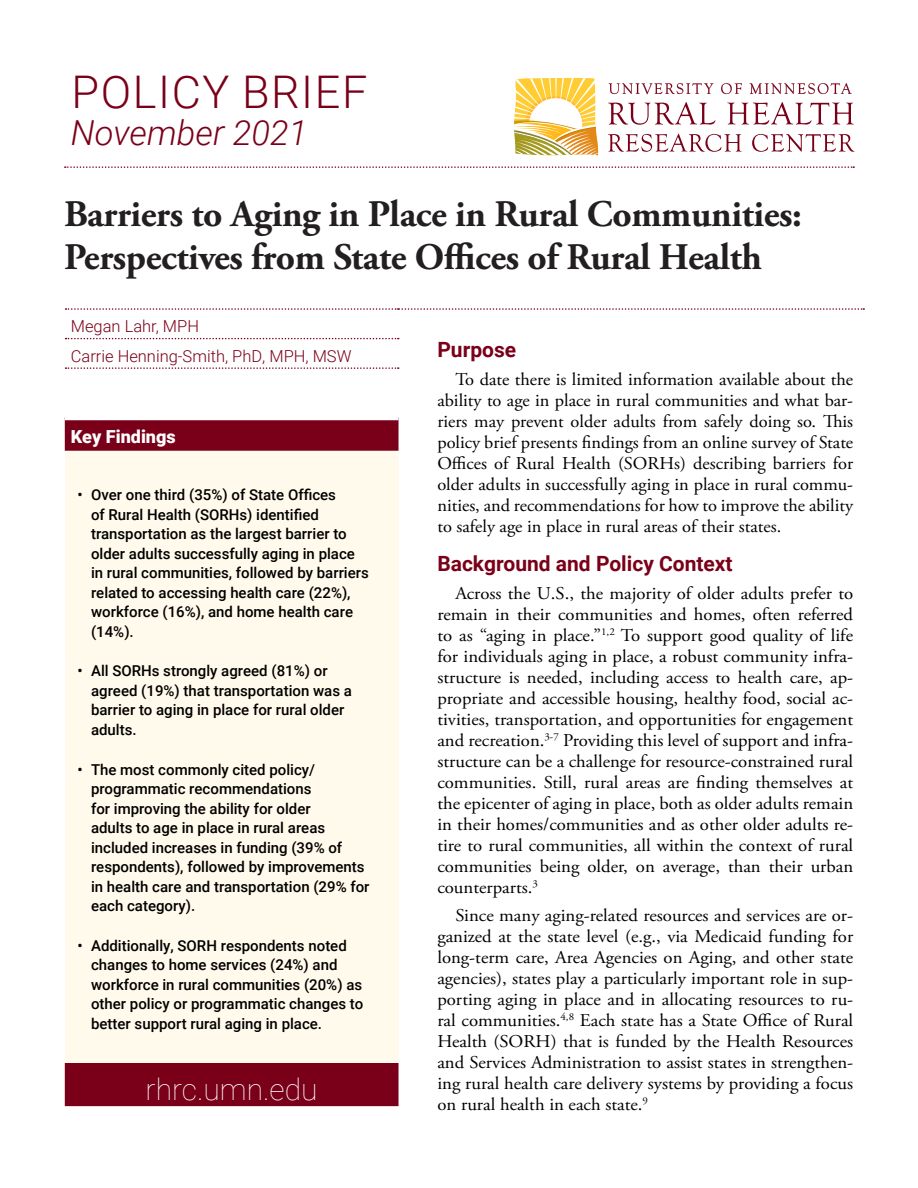
<style>
.page{position:relative;width:918px;height:1188px;background:#fff}
.page>*{position:absolute;margin:0;border:0;box-sizing:border-box;transform-origin:0 0}
.t1{font:300 45px "Roboto";letter-spacing:.035em;color:#7a0019}
.Headline{font:700 37.5px/43.5px "Adobe Garamond Pro";letter-spacing:-.01em;color:#231f20}
.t2{font:italic 300 34.5px "Roboto";color:#7a0019}
.RHRC_rhrc_umn_edu{font:100 30px "Roboto";color:#fff}
.RHRC_Section_Header{font:700 21px "Roboto";color:#7a0019}
.RHRC_Basic_Paragraph{font:18px/21px "Adobe Garamond Pro";color:#000;text-align:justify;scale:1.04 1}
.RHRC_Basic_Paragraph-2{font:18px/21px "Adobe Garamond Pro";color:#000;text-align:justify}
.RHRC_Key_Findings_He{font:900 18px "Roboto";color:#fff}
.t3{font:300 16.5px "Roboto";color:#7a0019}
.t4{font:500 15px/19.5px "Roboto";color:#000}
</style>
<div class="page">
<svg style="left:65px;top:166px;width:789px;height:2px"></svg>
<svg style="left:608px;top:102px;width:107px;height:23px"></svg>
<svg style="left:727px;top:102px;width:127px;height:23px"></svg>
<svg style="left:608px;top:134px;width:134px;height:18px"></svg>
<svg style="left:752px;top:134px;width:103px;height:18px"></svg>
<svg style="left:609px;top:83px;width:104px;height:11px"></svg>
<svg style="left:721px;top:83px;width:21px;height:11px"></svg>
<svg style="left:750px;top:83px;width:102px;height:11px"></svg>
<svg style="left:514px;top:78px;width:85px;height:78px"></svg>
<div style="left:65px;top:420px;width:334px;height:686px;background:#7a0019"></div>
<div style="left:65px;top:451px;width:334px;height:612px;background:#fffaeb"></div>
<svg style="left:66px;top:308px;width:798px;height:2px"></svg>
<svg style="left:66px;top:338px;width:333px;height:1px"></svg>
<svg style="left:66px;top:367px;width:333px;height:2px"></svg>
<p class="t1" style="left:72px;top:60px;width:297px">POLICY BRIEF</p>
<p class="t2" style="left:71px;top:109px;width:238px">November 2021</p>
<p class="Headline" style="left:64px;top:193px;width:739px">Barriers to Aging in Place in Rural Communities:<br>Perspectives from State Offices of Rural Health</p>
<p class="t3" style="left:71px;top:315px;width:130px">Megan Lahr, MPH</p>
<p class="t3" style="left:71px;top:345px;width:282px">Carrie Henning-Smith, PhD, MPH, MSW</p>
<p class="RHRC_Key_Findings_He" style="left:71px;top:424px;width:106px">Key Findings</p>
<p class="t4" style="left:91px;top:485px;width:279px;text-indent:-14px">• Over one third (35%) of State Offices<br>of Rural Health (SORHs) identified transportation as the largest barrier to older adults successfully aging in place in rural communities, followed by barriers related to accessing health care (22%), workforce (16%), and home health care (14%).</p>
<p class="t4" style="left:91px;top:661px;width:262px;text-indent:-14px">• All SORHs strongly agreed (81%) or agreed (19%) that transportation was a barrier to aging in place for rural older adults.</p>
<p class="t4" style="left:91px;top:759px;width:280px;text-indent:-14px">• The most commonly cited policy/ programmatic recommendations<br>for improving the ability for older<br>adults to age in place in rural areas included increases in funding (39% of respondents), followed by improvements in health care and transportation (29% for each category).</p>
<p class="t4" style="left:91px;top:935px;width:274px;text-indent:-14px">• Additionally, SORH respondents noted changes to home services (24%) and workforce in rural communities (20%) as other policy or programmatic changes to better support rural aging in place.</p>
<p class="RHRC_rhrc_umn_edu" style="left:146px;top:1068px;width:173px">rhrc.umn.edu</p>
<p class="RHRC_Section_Header" style="left:437px;top:335px;width:80px">Purpose</p>
<p class="RHRC_Basic_Paragraph-2" style="left:437px;top:369px;width:417px;text-indent:18px">To date there is limited information available about the ability to age in place in rural communities and what bar&shy;riers may prevent older adults from safely doing so. This policy brief presents findings from an online survey of State Offices of Rural Health (SORHs) describing barriers for older adults in successfully aging in place in rural commu&shy;nities, and recommendations for how to improve the ability to safely age in place in rural areas of their states.</p>
<p class="RHRC_Section_Header" style="left:437px;top:549px;width:297px">Background and Policy Context</p>
<p class="RHRC_Basic_Paragraph" style="left:437px;top:583px;width:401px;text-indent:18px">Across the U.S., the majority of older adults prefer to remain in their communities and homes, often referred to as “aging in place.”<sup>1,2</sup> To support good quality of life for individuals aging in place, a robust community infra&shy;structure is needed, including access to health care, ap&shy;propriate and accessible housing, healthy food, social ac&shy;tivities, transportation, and opportunities for engagement and recreation.<sup>3-7</sup> Providing this level of support and infra&shy;structure can be a challenge for resource-constrained rural communities. Still, rural areas are finding themselves at the epicenter of aging in place, both as older adults remain in their homes/communities and as other older adults re&shy;tire to rural communities, all within the context of rural communities being older, on average, than their urban counterparts.<sup>3</sup></p>
<p class="RHRC_Basic_Paragraph" style="left:437px;top:905px;width:401px;text-indent:18px">Since many aging-related resources and services are or&shy;ganized at the state level (e.g., via Medicaid funding for long-term care, Area Agencies on Aging, and other state agencies), states play a particularly important role in sup&shy;porting aging in place and in allocating resources to ru&shy;ral communities.<sup>4,8</sup> Each state has a State Office of Rural Health (SORH) that is funded by the Health Resources and Services Administration to assist states in strengthen&shy;ing rural health care delivery systems by providing a focus on rural health in each state.<sup>9</sup></p>
</div>
